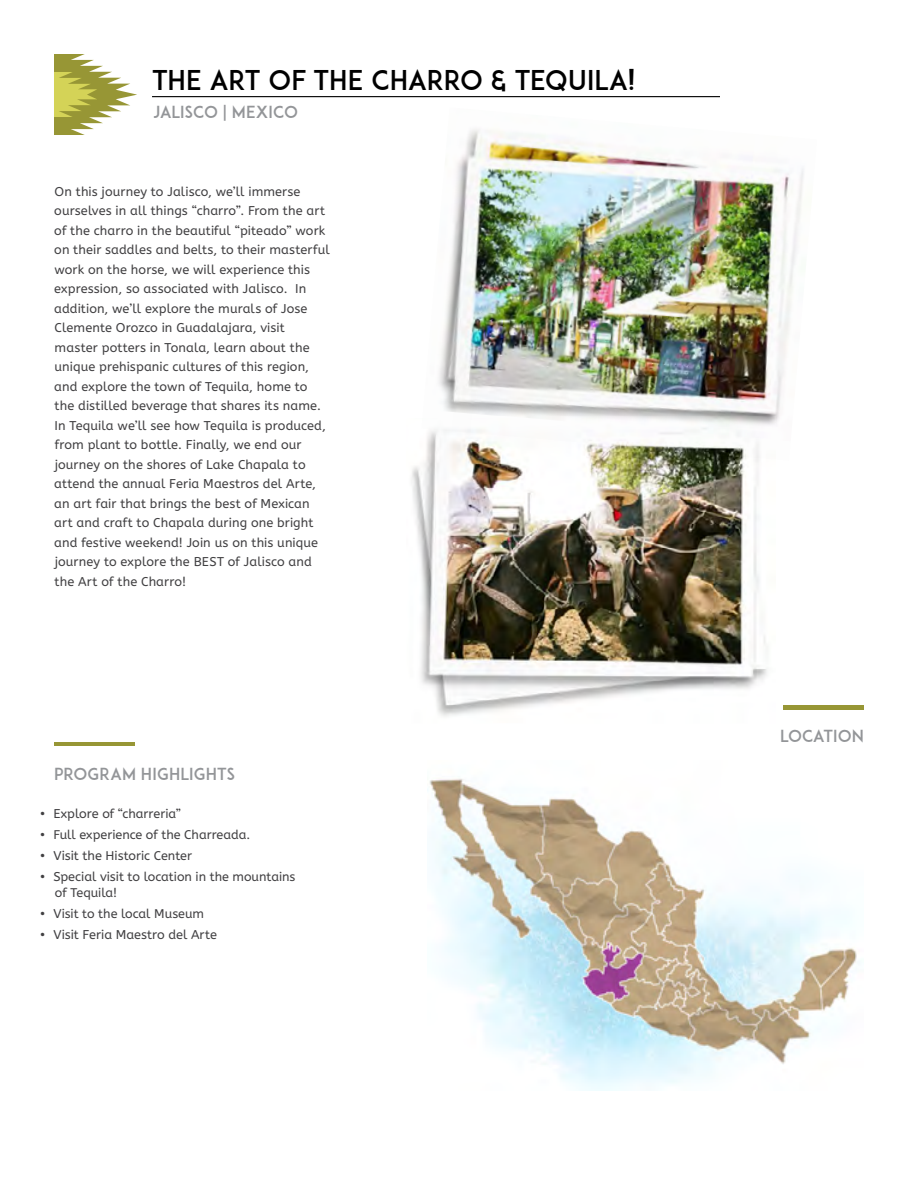
<style>
.page{position:relative;width:918px;height:1188px;background:#fff}
.page>*{position:absolute;margin:0;border:0;box-sizing:border-box;transform-origin:0 0}
.t1{font:27px "ADAM.CGPRO";letter-spacing:-.005em;color:#000}
.t2{font:16.5px "ADAM.CGPRO";letter-spacing:.005em;color:#939598}
.t3{font:12.75px/19.5px "A Bee Zee";letter-spacing:.005em;color:#414042}
.t4{font:12.6px/16px "A Bee Zee";color:#414042}
.s1{font-size:12.75px}
</style>
<div class="page">
<img style="left:429px;top:778px;width:428px;height:313px">
<hr style="left:152px;top:96px;width:568px;height:1px;background:#000">
<div style="left:784px;top:705px;width:80px;height:5px;background:#979635"></div>
<hr style="left:54px;top:742px;width:80px;height:3px;background:#979635">
<img style="left:439px;top:129px;width:365px;height:295px">
<img style="left:411px;top:419px;width:364px;height:298px">
<svg style="left:54px;top:54px;width:83px;height:81px"></svg>
<h1 class="t1" style="left:152px;top:63px;width:485px">THE ART OF THE CHARRO &amp; TEQUILA!</h1>
<p class="t2" style="left:154px;top:102px;width:146px">JALISCO | MEXICO</p>
<p class="t3" style="left:54px;top:182px;width:277px">On this journey to Jalisco, we’ll immerse ourselves in all things “charro”. From the art of the charro in the beautiful “piteado” work on their saddles and belts, to their masterful work on the horse, we will experience this expression, so associated with Jalisco. In addition, we’ll explore the murals of Jose Clemente Orozco in Guadalajara, visit master potters in Tonala, learn about the unique prehispanic cultures of this region, and explore the town of Tequila, home to the distilled beverage that shares its name.<br>In Tequila we’ll see how Tequila is produced, from plant to bottle. Finally, we end our journey on the shores of Lake Chapala to attend the annual Feria Maestros del Arte, an art fair that brings the best of Mexican art and craft to Chapala during one bright and festive weekend! Join us on this unique journey to explore the BEST of Jalisco and the Art of the Charro!</p>
<p class="t2" style="left:54px;top:764px;width:183px">PROGRAM HIGHLIGHTS</p>
<p class="t4" style="left:40px;top:806px;width:143px"><span class="s1">• Explore</span> of “charreria”</p>
<p class="t4" style="left:40px;top:827px;width:212px">• Full experience of the Charreada.</p>
<p class="t4" style="left:40px;top:848px;width:154px"><span class="s1">• Visit the</span> Historic Center</p>
<p class="t4" style="left:55px;top:869px;width:242px;text-indent:-15px"><span class="s1">• Special visit to</span> location in the mountains of Tequila!</p>
<p class="t4" style="left:40px;top:906px;width:166px"><span class="s1">• V</span>isit to the local Museum</p>
<p class="t3" style="left:40px;top:925px;width:179px">• Visit Feria Maestro del Arte</p>
<p class="t2" style="left:780px;top:726px;width:85px">LOCATION</p>
</div>
